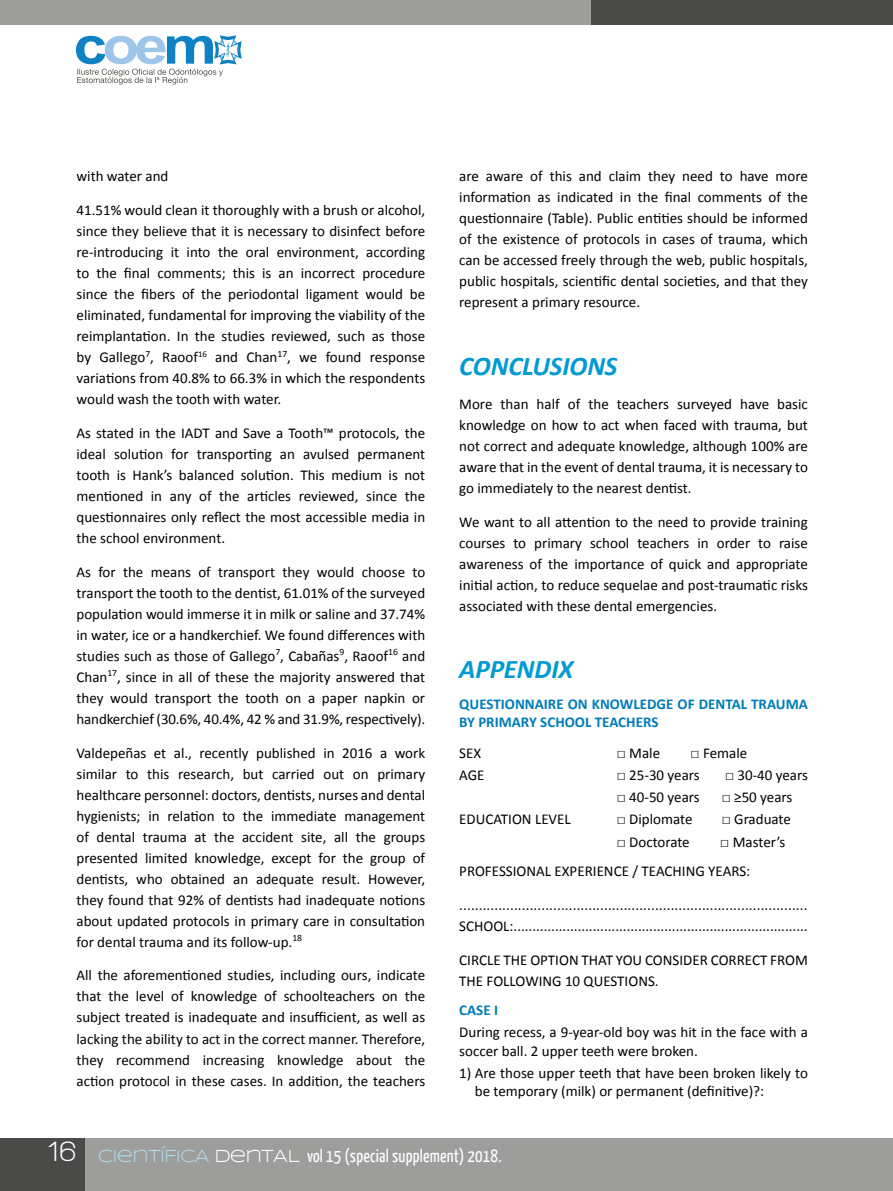
<style>
.page{position:relative;width:893px;height:1191px;background:#fff}
.page>*{position:absolute;margin:0;border:0;box-sizing:border-box;transform-origin:0 0}
.t1{font:italic 700 27px "Calibri";letter-spacing:-.005em;color:#019ad2}
.t2{font:18px "Yanone Kaffeesatz";letter-spacing:.01em;color:#fff}
.t3{font:15px/21px "Calibri";color:#000;text-align:justify}
.t4{font:700 15px/18px "Calibri";color:#007cba}
.s1{font-family:"Walkway";font-weight:700;font-size:30px}
.s2{font-family:"Syncopate";color:#b3d8ea}
.s3{font-family:"Syncopate"}
</style>
<div class="page">
<div style="left:0;top:1138px;width:893px;height:53px;background:#9d9d9c"></div>
<div style="left:0;top:1138px;width:85px;height:53px;background:#4a4a49"></div>
<div style="left:0;top:0;width:893px;height:25px;background:#9d9d9c"></div>
<div style="left:591px;top:0;width:302px;height:25px;background:#4a4a49"></div>
<svg style="left:76px;top:35px;width:166px;height:50px"></svg>
<p class="t3" style="left:77px;top:166px;width:93px">with water and</p>
<p class="t3" style="left:77px;top:200px;width:350px">41.51% would clean it thoroughly with a brush or alcohol, since they believe that it is necessary to disinfect before re-introducing it into the oral environment, according to the final comments; this is an incorrect procedure since the fibers of the periodontal ligament would be eliminated, fundamental for improving the viability of the reimplantation. In the studies reviewed, such as those by Gallego<sup>7</sup>, Raoof<sup>16</sup> and Chan<sup>17</sup>, we found response variations from 40.8% to 66.3% in which the respondents would wash the tooth with water.</p>
<p class="t3" style="left:77px;top:422px;width:350px">As stated in the IADT and Save a Tooth™ protocols, the ideal solution for transporting an avulsed permanent tooth is Hank’s balanced solution. This medium is not mentioned in any of the articles reviewed, since the questionnaires only reflect the most accessible media in the school environment.</p>
<p class="t3" style="left:77px;top:561px;width:350px">As for the means of transport they would choose to transport the tooth to the dentist, 61.01% of the surveyed population would immerse it in milk or saline and 37.74% in water, ice or a handkerchief. We found differences with studies such as those of Gallego<sup>7</sup>, Cabañas<sup>9</sup>, Raoof<sup>16</sup> and Chan<sup>17</sup>, since in all of these the majority answered that they would transport the tooth on a paper napkin or handkerchief (30.6%, 40.4%, 42 % and 31.9%, respectively).</p>
<p class="t3" style="left:77px;top:742px;width:350px">Valdepeñas et al., recently published in 2016 a work similar to this research, but carried out on primary healthcare personnel: doctors, dentists, nurses and dental hygienists; in relation to the immediate management of dental trauma at the accident site, all the groups presented limited knowledge, except for the group of dentists, who obtained an adequate result. However, they found that 92% of dentists had inadequate notions about updated protocols in primary care in consultation for dental trauma and its follow-up.<sup>18</sup></p>
<p class="t3" style="left:77px;top:965px;width:350px">All the aforementioned studies, including ours, indicate that the level of knowledge of schoolteachers on the subject treated is inadequate and insufficient, as well as lacking the ability to act in the correct manner. Therefore, they recommend increasing knowledge about the action protocol in these cases. In addition, the teachers</p>
<p class="t3" style="left:459px;top:166px;width:350px">are aware of this and claim they need to have more information as indicated in the final comments of the questionnaire (Table). Public entities should be informed of the existence of protocols in cases of trauma, which can be accessed freely through the web, public hospitals, public hospitals, scientific dental societies, and that they represent a primary resource.</p>
<h1 class="t1" style="left:459px;top:349px;width:160px">CONCLUSIONS</h1>
<p class="t3" style="left:459px;top:393px;width:350px">More than half of the teachers surveyed have basic knowledge on how to act when faced with trauma, but not correct and adequate knowledge, although 100% are aware that in the event of dental trauma, it is necessary to go immediately to the nearest dentist.</p>
<p class="t3" style="left:459px;top:511px;width:350px">We want to all attention to the need to provide training courses to primary school teachers in order to raise awareness of the importance of quick and appropriate initial action, to reduce sequelae and post-traumatic risks associated with these dental emergencies.</p>
<h1 class="t1" style="left:459px;top:652px;width:116px">APPENDIX</h1>
<p class="t4" style="left:459px;top:695px;width:350px">QUESTIONNAIRE ON KNOWLEDGE OF DENTAL TRAUMA<br>BY PRIMARY SCHOOL TEACHERS</p>
<p class="t3" style="left:459px;top:742px;width:23px">SEX</p>
<p class="t3" style="left:617px;top:742px;width:45px">□ Male</p>
<p class="t3" style="left:691px;top:742px;width:58px">□ Female</p>
<p class="t3" style="left:459px;top:764px;width:27px">AGE</p>
<p class="t3" style="left:617px;top:764px;width:84px">□ 25-30 years</p>
<p class="t3" style="left:725px;top:764px;width:84px">□ 30-40 years</p>
<p class="t3" style="left:617px;top:786px;width:84px">□ 40-50 years</p>
<p class="t3" style="left:722px;top:786px;width:72px">□ ≥50 years</p>
<p class="t3" style="left:459px;top:809px;width:113px">EDUCATION LEVEL</p>
<p class="t3" style="left:617px;top:809px;width:77px">□ Diplomate</p>
<p class="t3" style="left:722px;top:809px;width:71px">□ Graduate</p>
<p class="t3" style="left:617px;top:831px;width:75px">□ Doctorate</p>
<p class="t3" style="left:459px;top:827px;width:328px;line-height:29.5px;text-indent:261px">□ Master’s<br>PROFESSIONAL EXPERIENCE / TEACHING YEARS:</p>
<p class="t3" style="left:459px;top:894px;width:350px">.........................................................................................<br>SCHOOL:..............................................................................</p>
<p class="t3" style="left:459px;top:949px;width:350px">CIRCLE THE OPTION THAT YOU CONSIDER CORRECT FROM<br>THE FOLLOWING 10 QUESTIONS.</p>
<p class="t4" style="left:459px;top:1001px;width:40px">CASE I</p>
<p class="t3" style="left:459px;top:1023px;width:350px;line-height:18px">During recess, a 9-year-old boy was hit in the face with a soccer ball. 2 upper teeth were broken.</p>
<p class="t3" style="left:475px;top:1063px;width:335px;line-height:18px;text-indent:-16px">1) Are those upper teeth that have been broken likely to be temporary (milk) or permanent (definitive)?:</p>
<p class="t2" style="left:47px;top:1144px;width:456px"><span class="s1">16</span> <span class="s2">CIENTÍFICA</span> <span class="s3">DENTAL</span> vol 15 (special supplement) 2018.</p>
</div>
